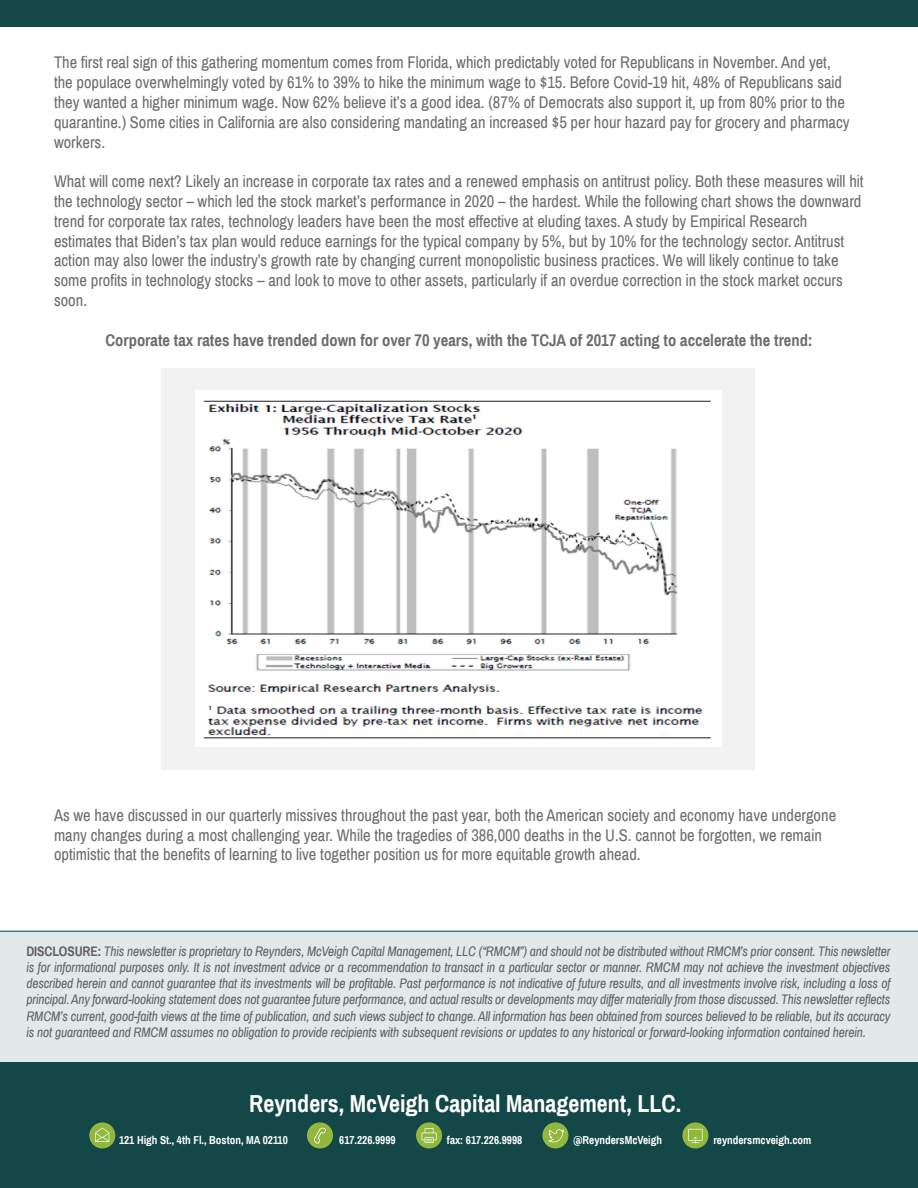
<style>
.page{position:relative;width:918px;height:1188px;background:#fff}
.page>*{position:absolute;margin:0;border:0;box-sizing:border-box;transform-origin:0 0}
.t1{font:700 24px "Archivo Narrow";color:#fff}
.t2{font:16.5px/19.8px "Archivo Narrow";color:#6c6d70}
.t3{font:700 16.5px "Archivo Narrow";color:#6c6d70}
.t4{font:italic 13.5px/16.2px "Archivo Narrow";letter-spacing:-.01em;color:#636366;text-align:justify}
.t5{font:700 11.25px "Archivo Narrow";color:#fff}
.s1{font-weight:700;font-style:normal}
</style>
<div class="page">
<div style="left:161px;top:368px;width:594px;height:402px;background:#f3f2f2"></div>
<div style="left:0;top:932px;width:918px;height:256px;background:#e0eaea"></div>
<div style="left:0;top:1063px;width:918px;height:125px;background:#144747"></div>
<hr style="left:0;top:931px;width:918px;height:1px;background:#49748a">
<div style="left:89px;top:1122px;width:26px;height:27px;background:#91b73d;border-radius:50%"></div>
<svg style="left:95px;top:1128px;width:14px;height:14px"></svg>
<div style="left:307px;top:1122px;width:26px;height:27px;background:#91b73d;border-radius:50%"></div>
<svg style="left:314px;top:1127px;width:12px;height:17px"></svg>
<div style="left:416px;top:1122px;width:26px;height:27px;background:#91b73d;border-radius:50%"></div>
<svg style="left:422px;top:1128px;width:15px;height:15px"></svg>
<svg style="left:682px;top:1122px;width:26px;height:27px"></svg>
<svg style="left:688px;top:1129px;width:15px;height:14px"></svg>
<div style="left:542px;top:1122px;width:26px;height:27px;background:#91b73d;border-radius:50%"></div>
<svg style="left:548px;top:1129px;width:16px;height:13px"></svg>
<div style="left:0;top:0;width:918px;height:27px;background:#144747"></div>
<img style="left:195px;top:390px;width:526px;height:357px">
<p class="t2" style="left:54px;top:53px;width:797px">The first real sign of this gathering momentum comes from Florida, which predictably voted for Republicans in November. And yet, the populace overwhelmingly voted by 61% to 39% to hike the minimum wage to $15. Before Covid-19 hit, 48% of Republicans said they wanted a higher minimum wage. Now 62% believe it’s a good idea. (87% of Democrats also support it, up from 80% prior to the quarantine.) Some cities in California are also considering mandating an increased $5 per hour hazard pay for grocery and pharmacy workers.</p>
<p class="t2" style="left:54px;top:172px;width:811px">What will come next? Likely an increase in corporate tax rates and a renewed emphasis on antitrust policy. Both these measures will hit the technology sector – which led the stock market’s performance in 2020 – the hardest. While the following chart shows the downward trend for corporate tax rates, technology leaders have been the most effective at eluding taxes. A study by Empirical Research estimates that Biden’s tax plan would reduce earnings for the typical company by 5%, but by 10% for the technology sector. Antitrust action may also lower the industry’s growth rate by changing current monopolistic business practices. We will likely continue to take some profits in technology stocks – and look to move to other assets, particularly if an overdue correction in the stock market occurs soon.</p>
<p class="t3" style="left:105px;top:330px;width:709px">Corporate tax rates have trended down for over 70 years, with the TCJA of 2017 acting to accelerate the trend:</p>
<p class="t2" style="left:54px;top:806px;width:784px">As we have discussed in our quarterly missives throughout the past year, both the American society and economy have undergone many changes during a most challenging year. While the tragedies of 386,000 deaths in the U.S. cannot be forgotten, we remain optimistic that the benefits of learning to live together position us for more equitable growth ahead.</p>
<p class="t4" style="left:26px;top:943px;width:866px"><span class="s1">DISCLOSURE:</span> This newsletter is proprietary to Reynders, McVeigh Capital Management, LLC (“RMCM”) and should not be distributed without RMCM’s prior consent. This newsletter is for informational purposes only. It is not investment advice or a recommendation to transact in a particular sector or manner. RMCM may not achieve the investment objectives described herein and cannot guarantee that its investments will be profitable. Past performance is not indicative of future results, and all investments involve risk, including a loss of principal. Any forward-looking statement does not guarantee future performance, and actual results or developments may differ materially from those discussed. This newsletter reflects RMCM’s current, good-faith views at the time of publication, and such views subject to change. All information has been obtained from sources believed to be reliable, but its accuracy is not guaranteed and RMCM assumes no obligation to provide recipients with subsequent revisions or updates to any historical or forward-looking information contained herein.</p>
<p class="t1" style="left:249px;top:1090px;width:433px">Reynders, McVeigh Capital Management, LLC.</p>
<p class="t5" style="left:119px;top:1133px;width:170px">121 High St., 4th Fl., Boston, MA 02110</p>
<p class="t5" style="left:339px;top:1133px;width:58px">617.226.9999</p>
<p class="t5" style="left:447px;top:1133px;width:77px">fax: 617.226.9998</p>
<p class="t5" style="left:574px;top:1133px;width:90px">@ReyndersMcVeigh</p>
<p class="t5" style="left:713px;top:1133px;width:99px">reyndersmcveigh.com</p>
</div>
